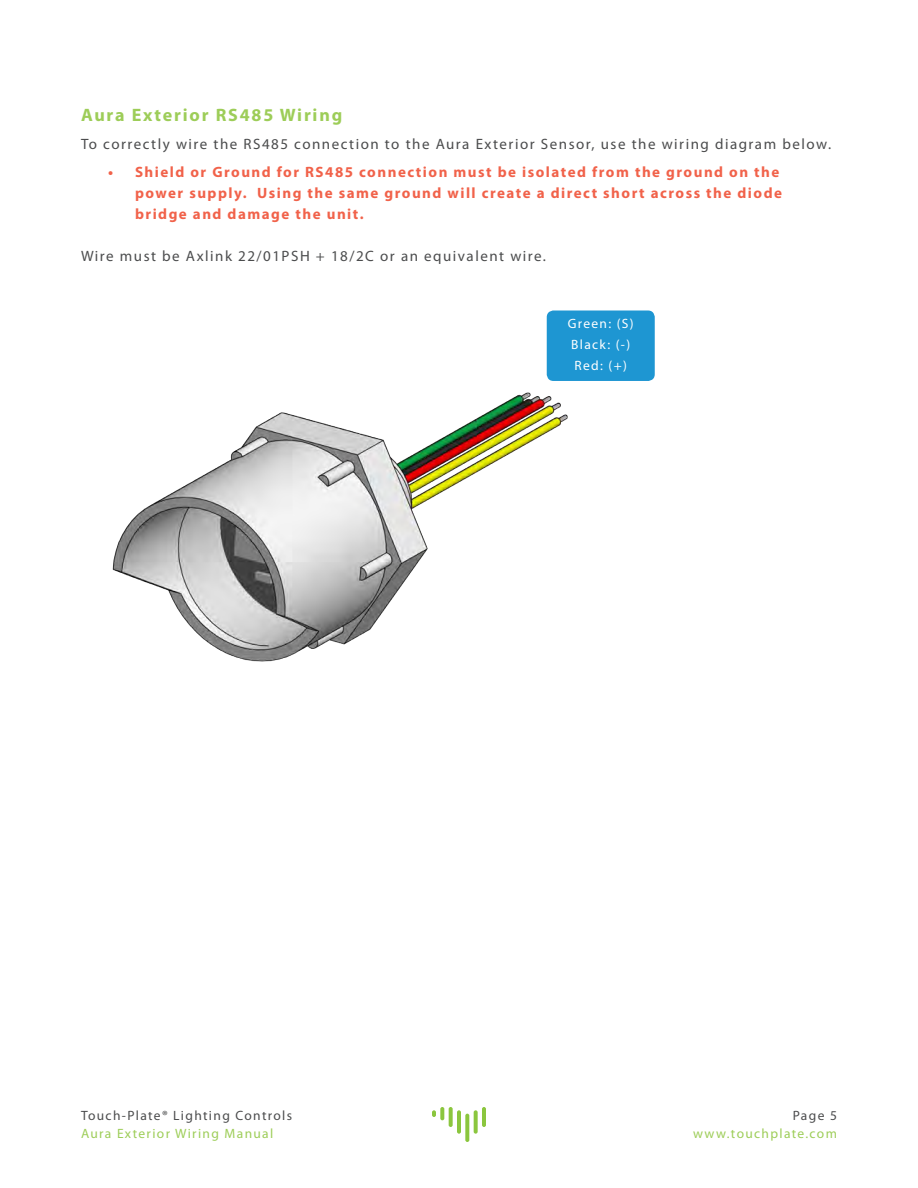
<style>
.page{position:relative;width:918px;height:1188px;background:#fff}
.page>*{position:absolute;margin:0;border:0;box-sizing:border-box;transform-origin:0 0}
.Green_Title_Text_TOC{font:700 18px "Myriad Pro";letter-spacing:.1em;color:#9dcd58}
.t1{font:700 15px/21px "Myriad Pro";letter-spacing:.1em;color:#f1624a}
.t2{font:15px "Myriad Pro";letter-spacing:.1em;color:#4b4c4d}
.t3{font:13.5px "Myriad Pro";letter-spacing:.1em;color:#9dcd58}
.t4{font:13.5px "Myriad Pro";letter-spacing:.1em;color:#4b4c4d}
.t5{font:13.5px "Myriad Pro";letter-spacing:.1em;color:#fff}
</style>
<div class="page">
<div style="left:547px;top:310px;width:108px;height:71px;background:#1e96d2;border-radius:7px"></div>
<img style="left:112px;top:378px;width:456px;height:284px">
<svg style="left:432px;top:1110px;width:4px;height:7px"></svg>
<svg style="left:440px;top:1107px;width:4px;height:13px"></svg>
<svg style="left:449px;top:1107px;width:4px;height:20px"></svg>
<hr style="left:457px;top:1110px;width:4px;height:24px;background:#8bc63e;border-radius:2px">
<svg style="left:465px;top:1114px;width:4px;height:28px"></svg>
<svg style="left:474px;top:1110px;width:4px;height:24px"></svg>
<hr style="left:482px;top:1107px;width:4px;height:20px;background:#8bc63e;border-radius:2px">
<p class="Green_Title_Text_TOC" style="left:81px;top:104px;width:263px">Aura Exterior RS485 Wiring</p>
<p class="t2" style="left:81px;top:135px;width:752px">To correctly wire the RS485 connection to the Aura Exterior Sensor, use the wiring diagram below.</p>
<p class="t1" style="left:135px;top:161px;width:649px;text-indent:-27px">• Shield or Ground for RS485 connection must be isolated from the ground on the power supply. Using the same ground will create a direct short across the diode bridge and damage the unit.</p>
<p class="t2" style="left:81px;top:247px;width:467px">Wire must be Axlink 22/01PSH + 18/2C or an equivalent wire.</p>
<p class="t5" style="left:568px;top:315px;width:68px">Green: (S)</p>
<p class="t5" style="left:571px;top:336px;width:61px">Black: (-)</p>
<p class="t5" style="left:574px;top:357px;width:54px">Red: (+)</p>
<p class="t4" style="left:81px;top:1107px;width:213px">Touch-Plate® Lighting Controls</p>
<p class="t3" style="left:81px;top:1125px;width:194px">Aura Exterior Wiring Manual</p>
<p class="t4" style="left:793px;top:1107px;width:46px">Page 5</p>
<p class="t3" style="left:693px;top:1125px;width:145px">www.touchplate.com</p>
</div>
